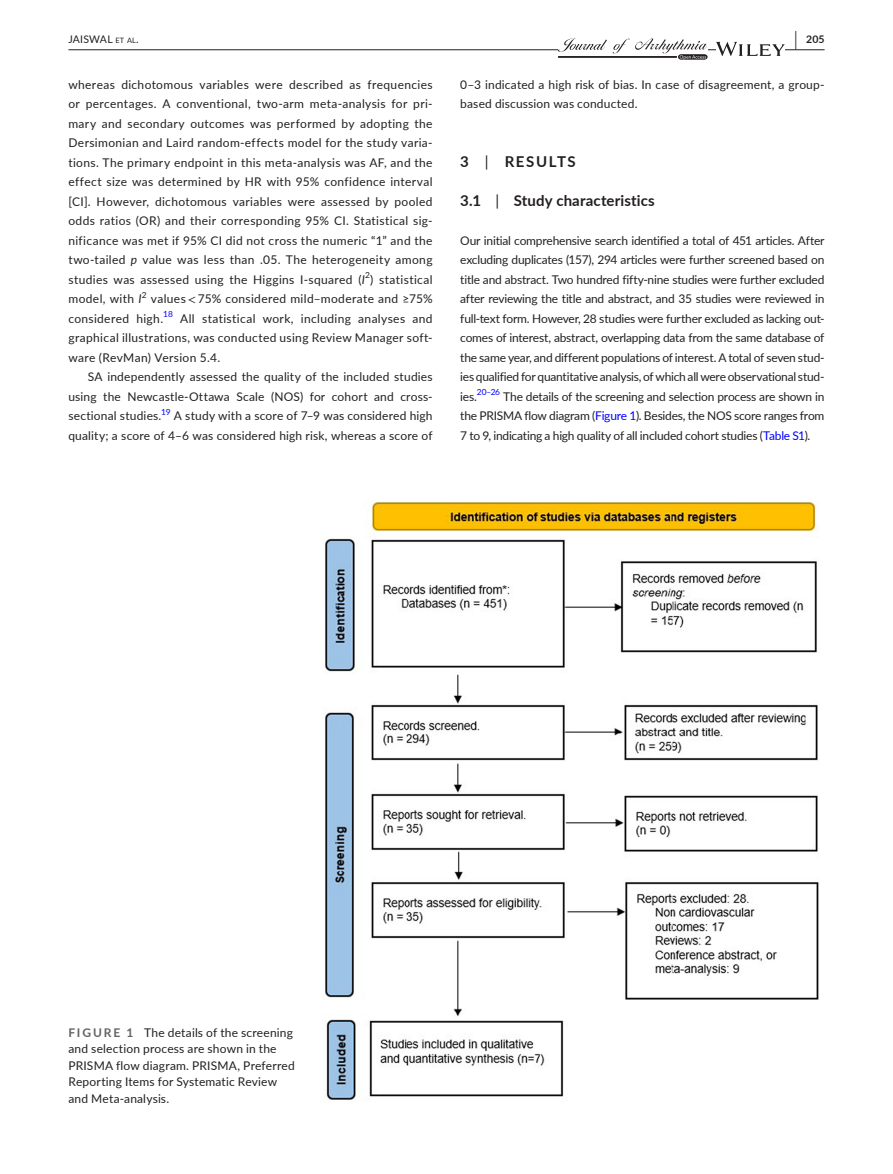
<style>
.page{position:relative;width:893px;height:1174px;background:#fff}
.page>*{position:absolute;margin:0;border:0;box-sizing:border-box;transform-origin:0 0}
.t1{font:700 15px "Lato";letter-spacing:.01em;color:#231f20}
.t2{font:700 15px "Lato";letter-spacing:.105em;color:#231f20}
.t3{font:12px/19.5px "Lato";letter-spacing:.015em;color:#231f20;text-align:justify}
.t4{font:10.5px "Lato";letter-spacing:.02em;color:#231f20}
.t5{font:700 10.5px "Lato";color:#231f20}
.s1{font-size:7.35px}
.s2{font-size:19.5px}
.s3{font-style:italic}
.s4{font-family:"STIX"}
.s5{font-weight:400}
.s6{color:#00f}
.s7{font-weight:700;color:#636366}
</style>
<div class="page">
<hr style="left:68px;top:49px;width:756px;height:1px;background:#231f20">
<svg style="left:558px;top:38px;width:150px;height:22px"></svg>
<svg style="left:716px;top:42px;width:69px;height:14px"></svg>
<img style="left:323px;top:501px;width:496px;height:599px">
<p class="t4" style="left:68px;top:31px;width:72px">JAISWAL <span class="s1">et al</span>.</p>
<p class="t5" style="left:795px;top:31px;width:31px"><span class="s2">|</span> 205</p>
<p class="t3" style="left:68px;top:74px;width:366px">whereas dichotomous variables were described as frequencies or percentages. A conventional, two-arm meta-analysis for pri&shy;mary and secondary outcomes was performed by adopting the Dersimonian and Laird random-effects model for the study varia&shy;tions. The primary endpoint in this meta-analysis was AF, and the effect size was determined by HR with 95% confidence interval [CI]. However, dichotomous variables were assessed by pooled odds ratios (OR) and their corresponding 95% CI. Statistical sig&shy;nificance was met if 95% CI did not cross the numeric “1” and the two-tailed <span class="s3">p</span> value was less than .05. The heterogeneity among studies was assessed using the Higgins I-squared (<span class="s3">I</span><sup>2</sup>) statistical model, with <span class="s3">I</span><sup>2</sup> values <span class="s4">&lt;</span> 75% considered mild–moderate and ≥75% considered high.<sup>18</sup> All statistical work, including analyses and graphical illustrations, was conducted using Review Manager soft&shy;ware (RevMan) Version 5.4.</p>
<p class="t3" style="left:68px;top:366px;width:366px;text-indent:20px">SA independently assessed the quality of the included studies using the Newcastle-Ottawa Scale (NOS) for cohort and cross&shy;sectional studies.<sup>19</sup> A study with a score of 7–9 was considered high quality; a score of 4–6 was considered high risk, whereas a score of</p>
<p class="t3" style="left:460px;top:74px;width:366px">0–3 indicated a high risk of bias. In case of disagreement, a group&shy;based discussion was conducted.</p>
<p class="t2" style="left:460px;top:150px;width:117px">3 <span class="s5">|</span> RESULTS</p>
<p class="t1" style="left:460px;top:189px;width:196px">3.1 <span class="s5">|</span> Study characteristics</p>
<p class="t3" style="left:460px;top:230px;width:366px">Our initial comprehensive search identified a total of 451 articles. After excluding duplicates (157), 294 articles were further screened based on title and abstract. Two hundred fifty-nine studies were further excluded after reviewing the title and abstract, and 35 studies were reviewed in full-text form. However, 28 studies were further excluded as lacking out&shy;comes of interest, abstract, overlapping data from the same database of the same year, and different populations of interest. A total of seven stud&shy;ies qualified for quantitative analysis, of which all were observational stud&shy;ies.<sup>20–26</sup> The details of the screening and selection process are shown in the PRISMA flow diagram (<span class="s6">Figure 1</span>). Besides, the NOS score ranges from 7 to 9, indicating a high quality of all included cohort studies (<span class="s6">Table S1</span>).</p>
<p class="t3" style="left:68px;top:1023px;width:228px;line-height:16.5px;text-align:left"><span class="s7">FIGURE 1</span> The details of the screening and selection process are shown in the PRISMA flow diagram. PRISMA, Preferred Reporting Items for Systematic Review and Meta-analysis.</p>
</div>
